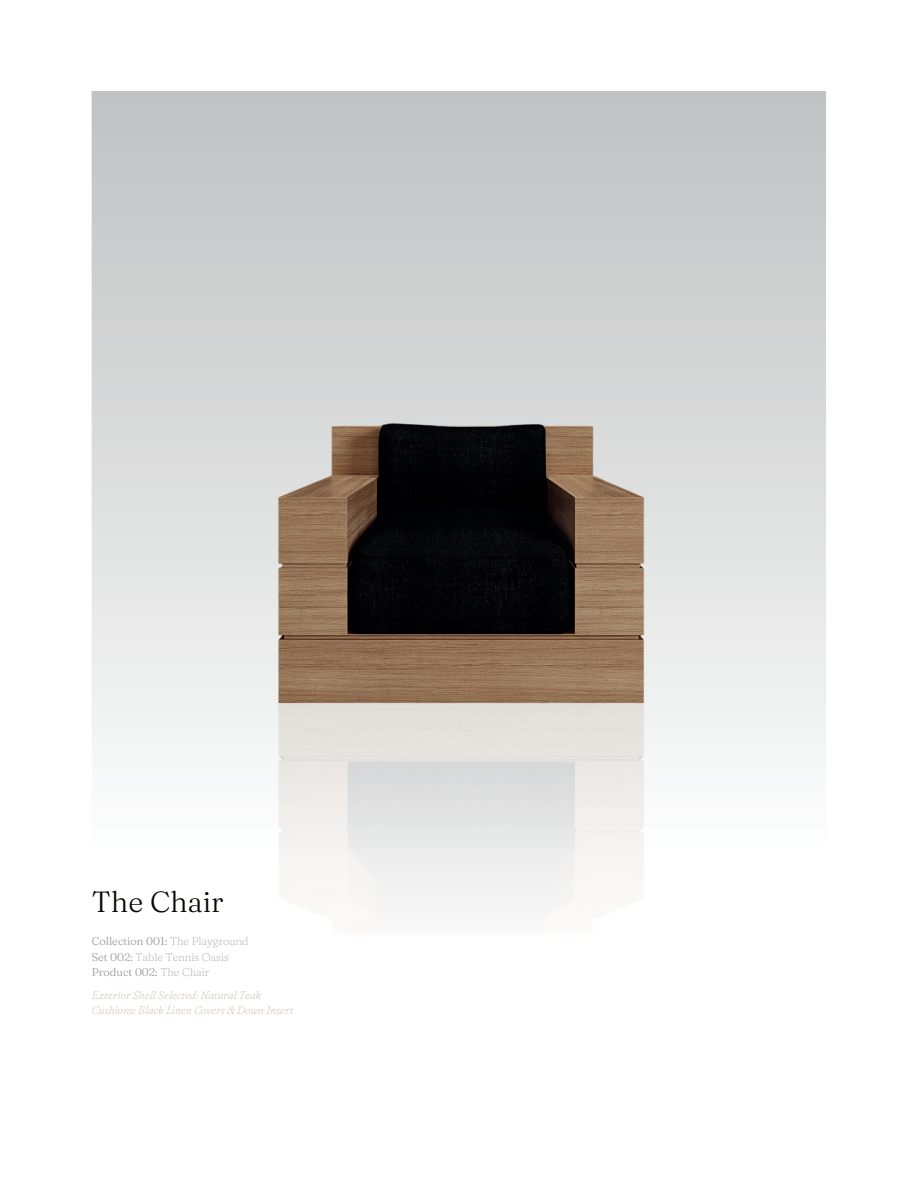
<style>
.page{position:relative;width:918px;height:1188px;background:#fff}
.page>*{position:absolute;margin:0;border:0;box-sizing:border-box;transform-origin:0 0}
.t1{font:300 29.1px "Fraunces 9 pt";color:#080704}
.t2{font:100 11.1px/15.5px "Fraunces 9 pt";color:#969393}
.t3{font:italic 100 11.1px/15.5px "Fraunces 9 pt";color:#b8a898}
.s1{font-weight:300}
</style>
<div class="page">
<img style="left:91px;top:254px;width:735px;height:651px">
<h1 class="t1" style="left:92px;top:881px;width:133px">The Chair</h1>
<p class="t2" style="left:92px;top:933px;width:158px"><span class="s1">Collection 001:</span> The Playground<br><span class="s1">Set 002:</span> Table Tennis Oasis<br><span class="s1">Product 002:</span> The Chair</p>
<p class="t3" style="left:92px;top:986px;width:203px">Exterior Shell Selected: Natural Teak<br>Cushions: Black Linen Covers &amp; Down Insert</p>
</div>
